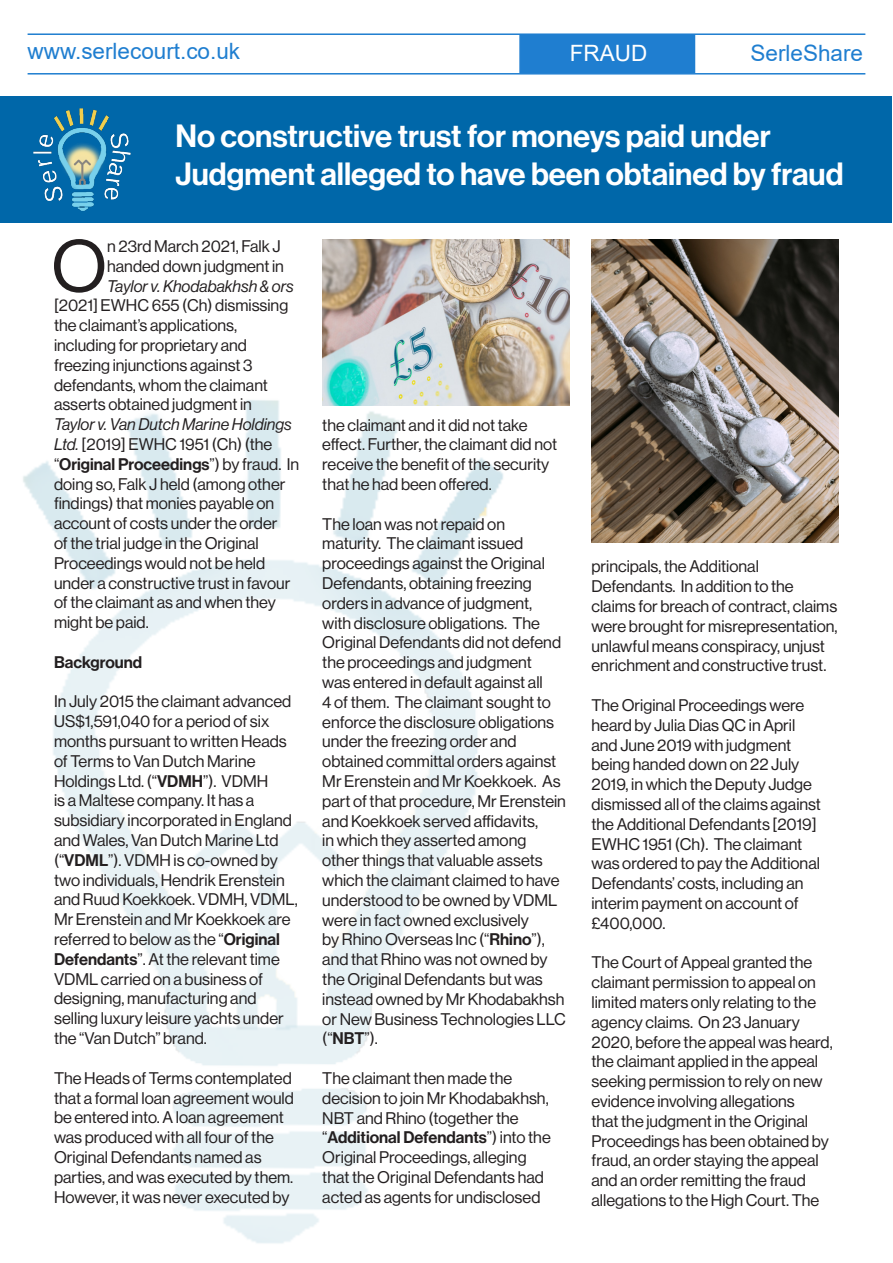
<style>
.page{position:relative;width:893px;height:1263px;background:#fff}
.page>*{position:absolute;margin:0;border:0;box-sizing:border-box;transform-origin:0 0}
.t1{font:71.85px "N Haas Grotesk DS Pro 55 Rg";color:#231f20}
.t2{font:31.5px/37.8px "N Haas Grotesk DS Pro 65 Md";color:#fff}
.t3{font:22.5px "Arial";color:#1f7ed0}
.t4{font:22.5px "Arial";color:#fff}
.t5{font:16.5px/19.8px "N Haas Grotesk DS Pro 55 Rg";color:#231f20}
.t6{font:16.5px "N Haas Grotesk DS Pro 56 It";color:#231f20}
.t7{font:16.5px "N Haas Grotesk DS Pro 65 Md";color:#231f20}
.s1{font-family:"N Haas Grotesk DS Pro 56 It"}
.s2{font-family:"N Haas Grotesk DS Pro 55 Rg"}
.s3{font-family:"N Haas Grotesk DS Pro 65 Md"}
</style>
<div class="page">
<div style="left:519px;top:34px;width:176px;height:39px;background:#1f7ed0"></div>
<img style="left:23px;top:400px;width:480px;height:844px">
<div style="left:1px;top:97px;width:891px;height:126px;background:#0067a9"></div>
<img style="left:33px;top:108px;width:98px;height:103px">
<hr style="left:28px;top:33px;width:837px;height:2px;background:#1f7ed0">
<hr style="left:28px;top:73px;width:837px;height:2px;background:#1f7ed0">
<img style="left:322px;top:239px;width:248px;height:167px">
<img style="left:591px;top:239px;width:248px;height:303px">
<p class="t3" style="left:28px;top:35px;width:214px">www.serlecourt.co.uk</p>
<p class="t4" style="left:570px;top:38px;width:79px">FRAUD</p>
<p class="t3" style="left:750px;top:38px;width:114px">SerleShare</p>
<p class="t2" style="left:175px;top:117px;width:669px">No constructive trust for moneys paid under<br>Judgment alleged to have been obtained by fraud</p>
<p class="t1" style="left:51px;top:226px;width:58px">O</p>
<p class="t5" style="left:107px;top:236px;width:175px">n 23rd March 2021, Falk J</p>
<p class="t5" style="left:107px;top:256px;width:178px">handed down judgment in</p>
<p class="t6" style="left:107px;top:276px;width:188px">Taylor v. Khodabakhsh &amp; ors</p>
<p class="t5" style="left:54px;top:296px;width:236px">[2021] EWHC 655 (Ch) dismissing</p>
<p class="t5" style="left:54px;top:316px;width:185px">the claimant’s applications,</p>
<p class="t5" style="left:54px;top:335px;width:194px">including for proprietary and</p>
<p class="t5" style="left:54px;top:355px;width:200px">freezing injunctions against 3</p>
<p class="t5" style="left:54px;top:375px;width:215px">defendants, whom the claimant</p>
<p class="t5" style="left:54px;top:395px;width:199px">asserts obtained judgment in</p>
<p class="t6" style="left:54px;top:415px;width:239px">Taylor v. Van Dutch Marine Holdings</p>
<p class="t5" style="left:54px;top:434px;width:220px"><span class="s1">Ltd.</span> [2019] EWHC 1951 (Ch) (the</p>
<p class="t7" style="left:54px;top:454px;width:247px"><span class="s2">“</span>Original Proceedings<span class="s2">”) by fraud. In</span></p>
<p class="t5" style="left:54px;top:474px;width:233px">doing so, Falk J held (among other</p>
<p class="t5" style="left:54px;top:494px;width:222px">findings) that monies payable on</p>
<p class="t5" style="left:54px;top:514px;width:225px">account of costs under the order</p>
<p class="t5" style="left:54px;top:533px;width:206px">of the trial judge in the Original</p>
<p class="t5" style="left:54px;top:553px;width:213px">Proceedings would not be held</p>
<p class="t5" style="left:54px;top:573px;width:238px">under a constructive trust in favour</p>
<p class="t5" style="left:54px;top:593px;width:223px">of the claimant as and when they</p>
<p class="t5" style="left:54px;top:613px;width:96px">might be paid.</p>
<p class="t7" style="left:54px;top:652px;width:90px">Background</p>
<p class="t5" style="left:54px;top:692px;width:245px">In July 2015 the claimant advanced<br>US$1,591,040 for a period of six months pursuant to written Heads of Terms to Van Dutch Marine<br>Holdings Ltd. (“<span class="s3">VDMH</span>”). VDMH<br>is a Maltese company. It has a subsidiary incorporated in England and Wales, Van Dutch Marine Ltd (“<span class="s3">VDML</span>”). VDMH is co-owned by two individuals, Hendrik Erenstein and Ruud Koekkoek. VDMH, VDML,<br>Mr Erenstein and Mr Koekkoek are referred to below as the “<span class="s3">Original<br>Defendants</span>”. At the relevant time<br>VDML carried on a business of designing, manufacturing and selling luxury leisure yachts under the “Van Dutch” brand.</p>
<p class="t5" style="left:54px;top:1068px;width:242px">The Heads of Terms contemplated that a formal loan agreement would be entered into. A loan agreement was produced with all four of the<br>Original Defendants named as parties, and was executed by them.<br>However, it was never executed by</p>
<p class="t5" style="left:322px;top:415px;width:236px">the claimant and it did not take effect. Further, the claimant did not receive the benefit of the security that he had been offered.</p>
<p class="t5" style="left:322px;top:514px;width:245px">The loan was not repaid on maturity. The claimant issued proceedings against the Original<br>Defendants, obtaining freezing orders in advance of judgment,<br>with disclosure obligations. The<br>Original Defendants did not defend the proceedings and judgment<br>was entered in default against all<br>4 of them. The claimant sought to enforce the disclosure obligations under the freezing order and obtained committal orders against<br>Mr Erenstein and Mr Koekkoek. As part of that procedure, Mr Erenstein and Koekkoek served affidavits,<br>in which they asserted among other things that valuable assets which the claimant claimed to have understood to be owned by VDML were in fact owned exclusively<br>by Rhino Overseas Inc (“<span class="s3">Rhino</span>”), and that Rhino was not owned by the Original Defendants but was instead owned by Mr Khodabakhsh or New Business Technologies LLC (“<span class="s3">NBT</span>”).</p>
<p class="t5" style="left:322px;top:1068px;width:230px">The claimant then made the decision to join Mr Khodabakhsh,<br>NBT and Rhino (together the “<span class="s3">Additional Defendants</span>”) into the<br>Original Proceedings, alleging that the Original Defendants had acted as agents for undisclosed</p>
<p class="t5" style="left:591px;top:557px;width:248px">principals, the Additional Defendants. In addition to the claims for breach of contract, claims were brought for misrepresentation, unlawful means conspiracy, unjust enrichment and constructive trust.</p>
<p class="t5" style="left:591px;top:695px;width:231px">The Original Proceedings were heard by Julia Dias QC in April and June 2019 with judgment being handed down on 22 July<br>2019, in which the Deputy Judge dismissed all of the claims against the Additional Defendants [2019]<br>EWHC 1951 (Ch). The claimant was ordered to pay the Additional<br>Defendants’ costs, including an interim payment on account of £400,000.</p>
<p class="t5" style="left:591px;top:953px;width:243px">The Court of Appeal granted the claimant permission to appeal on limited maters only relating to the agency claims. On 23 January<br>2020, before the appeal was heard, the claimant applied in the appeal seeking permission to rely on new evidence involving allegations<br>that the judgment in the Original<br>Proceedings has been obtained by fraud, an order staying the appeal and an order remitting the fraud allegations to the High Court. The</p>
</div>
